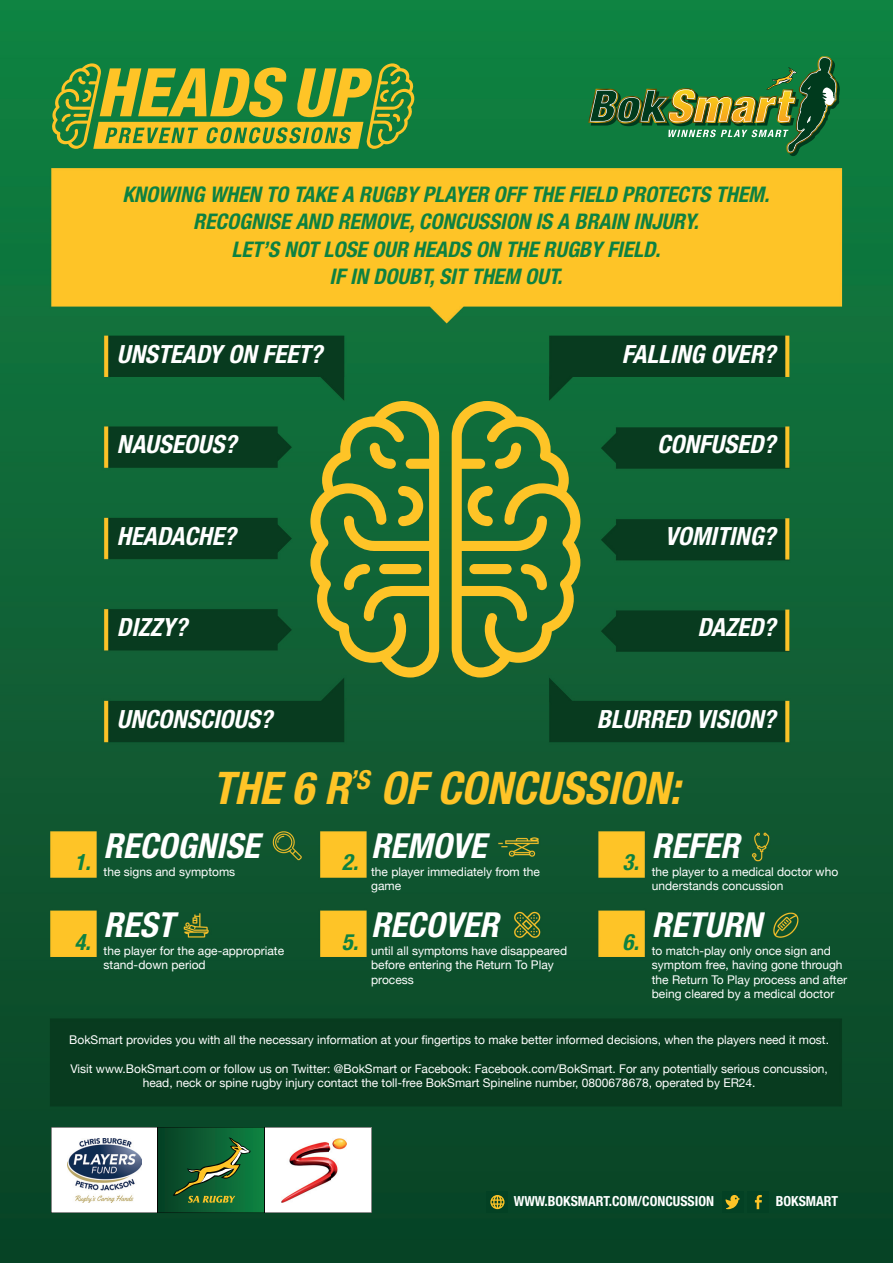
<style>
.page{position:relative;width:893px;height:1263px;background:#fff}
.page>*{position:absolute;margin:0;border:0;box-sizing:border-box;transform-origin:0 0}
.t1{font:italic 800 condensed 67.05px "Helvetica Neue LT Std";color:#fec427}
.t2{font:italic 700 condensed 45px "Helvetica Neue LT Std";color:#fec427}
.t3{font:italic 700 condensed 34.5px "Helvetica Neue LT Std";color:#fff}
.t4{font:italic 700 condensed 25.05px "Helvetica Neue LT Std";color:#fff}
.t5{font:italic 700 condensed 22.5px "Helvetica Neue LT Std";color:#0d8141}
.t6{font:italic 700 condensed 21.6px/27.5px "Helvetica Neue LT Std";color:#0d8141;text-align:center}
.t7{font:700 condensed 13.95px "Helvetica Neue LT Std";color:#fff}
.t8{font:12px/14.4px "Helvetica Neue";color:#fff}
</style>
<div class="page">
<img style="left:0;top:0;width:893px;height:1263px">
<svg style="left:588px;top:56px;width:252px;height:100px;background:#2f7b3e"></svg>
<svg style="left:51px;top:63px;width:364px;height:86px;background:#498f38"></svg>
<svg style="left:310px;top:401px;width:129px;height:276px;background:#5d8432"></svg>
<div style="left:379px;top:564px;width:42px;height:10px;background:#fec427;border-radius:5px"></div>
<svg style="left:452px;top:401px;width:128px;height:276px;background:#628631"></svg>
<div style="left:469px;top:564px;width:43px;height:10px;background:#fec427;border-radius:5px"></div>
<svg style="left:51px;top:1127px;width:321px;height:86px"></svg>
<img style="left:67px;top:1138px;width:75px;height:64px">
<img style="left:282px;top:1138px;width:64px;height:65px">
<div style="left:747px;top:1191px;width:22px;height:22px;background:#034124"></div>
<svg style="left:755px;top:1195px;width:7px;height:14px"></svg>
<div style="left:486px;top:1191px;width:22px;height:22px;background:#034124"></div>
<svg style="left:490px;top:1195px;width:14px;height:14px"></svg>
<div style="left:722px;top:1191px;width:22px;height:22px;background:#034124"></div>
<svg style="left:725px;top:1195px;width:15px;height:14px"></svg>
<h1 class="t1" style="left:96px;top:51px;width:272px">HEADS UP</h1>
<h3 class="t6" style="left:122px;top:181px;width:648px">KNOWING WHEN TO TAKE A RUGBY PLAYER OFF THE FIELD PROTECTS THEM.<br>RECOGNISE AND REMOVE, CONCUSSION IS A BRAIN INJURY.<br>LET’S NOT LOSE OUR HEADS ON THE RUGBY FIELD.<br>IF IN DOUB T, SIT THEM OUT.</h3>
<h3 class="t4" style="left:117px;top:339px;width:207px">UNSTEADY ON FEET?</h3>
<h3 class="t4" style="left:622px;top:339px;width:155px">FALLING OVER?</h3>
<h3 class="t4" style="left:117px;top:429px;width:121px">NAUSEOUS?</h3>
<h3 class="t4" style="left:657px;top:429px;width:120px">CONFUSED?</h3>
<h3 class="t4" style="left:117px;top:521px;width:121px">HEADACHE?</h3>
<h3 class="t4" style="left:665px;top:521px;width:112px">VOMITING?</h3>
<h3 class="t4" style="left:117px;top:612px;width:72px">DIZZY?</h3>
<h3 class="t4" style="left:698px;top:612px;width:80px">DAZED?</h3>
<h3 class="t4" style="left:117px;top:704px;width:157px">UNCONSCIOUS?</h3>
<h3 class="t4" style="left:597px;top:704px;width:180px">BLURRED VISION?</h3>
<h3 class="t5" style="left:74px;top:849px;width:18px">1.</h3>
<h2 class="t2" style="left:213px;top:761px;width:469px">THE 6 R<sup>’S</sup> OF CONCUSSION:</h2>
<h3 class="t3" style="left:104px;top:825px;width:157px">RECOGNISE</h3>
<p class="t8" style="left:104px;top:864px;width:133px">the signs and symptoms</p>
<h3 class="t3" style="left:371px;top:825px;width:116px">REMOVE</h3>
<h3 class="t3" style="left:652px;top:825px;width:89px">REFER</h3>
<h3 class="t5" style="left:342px;top:849px;width:18px">2.</h3>
<h3 class="t5" style="left:623px;top:849px;width:18px">3.</h3>
<p class="t8" style="left:371px;top:864px;width:170px">the player immediately from the game</p>
<p class="t8" style="left:652px;top:864px;width:188px">the player to a medical doctor who understands concussion</p>
<h3 class="t3" style="left:104px;top:904px;width:72px">REST</h3>
<h3 class="t3" style="left:371px;top:904px;width:129px">RECOVER</h3>
<h3 class="t3" style="left:652px;top:904px;width:111px">RETURN</h3>
<h3 class="t5" style="left:74px;top:928px;width:18px">4.</h3>
<h3 class="t5" style="left:342px;top:928px;width:18px">5.</h3>
<h3 class="t5" style="left:623px;top:928px;width:18px">6.</h3>
<p class="t8" style="left:104px;top:943px;width:182px">the player for the age-appropriate stand-down period</p>
<p class="t8" style="left:371px;top:943px;width:198px">until all symptoms have disappeared before entering the Return To Play process</p>
<p class="t8" style="left:652px;top:943px;width:197px">to match-play only once sign and symptom free, having gone through the Return To Play process and after being cleared by a medical doctor</p>
<p class="t8" style="left:69px;top:1032px;width:761px">BokSmart provides you with all the necessary information at your fingertips to make better informed decisions, when the players need it most.</p>
<p class="t8" style="left:70px;top:1061px;width:759px;text-align:center">Visit www.BokSmart.com or follow us on Twitter: @BokSmart or Facebook: Facebook.com/BokSmart. For any potentially serious concussion, head, neck or spine rugby injury contact the toll-free BokSmart Spineline number, 0800678678, operated by ER24.</p>
<p class="t7" style="left:514px;top:1193px;width:202px">WWW.BOKSMART.COM/CONCUSSION</p>
<p class="t7" style="left:776px;top:1193px;width:64px">BOKSMART</p>
</div>
